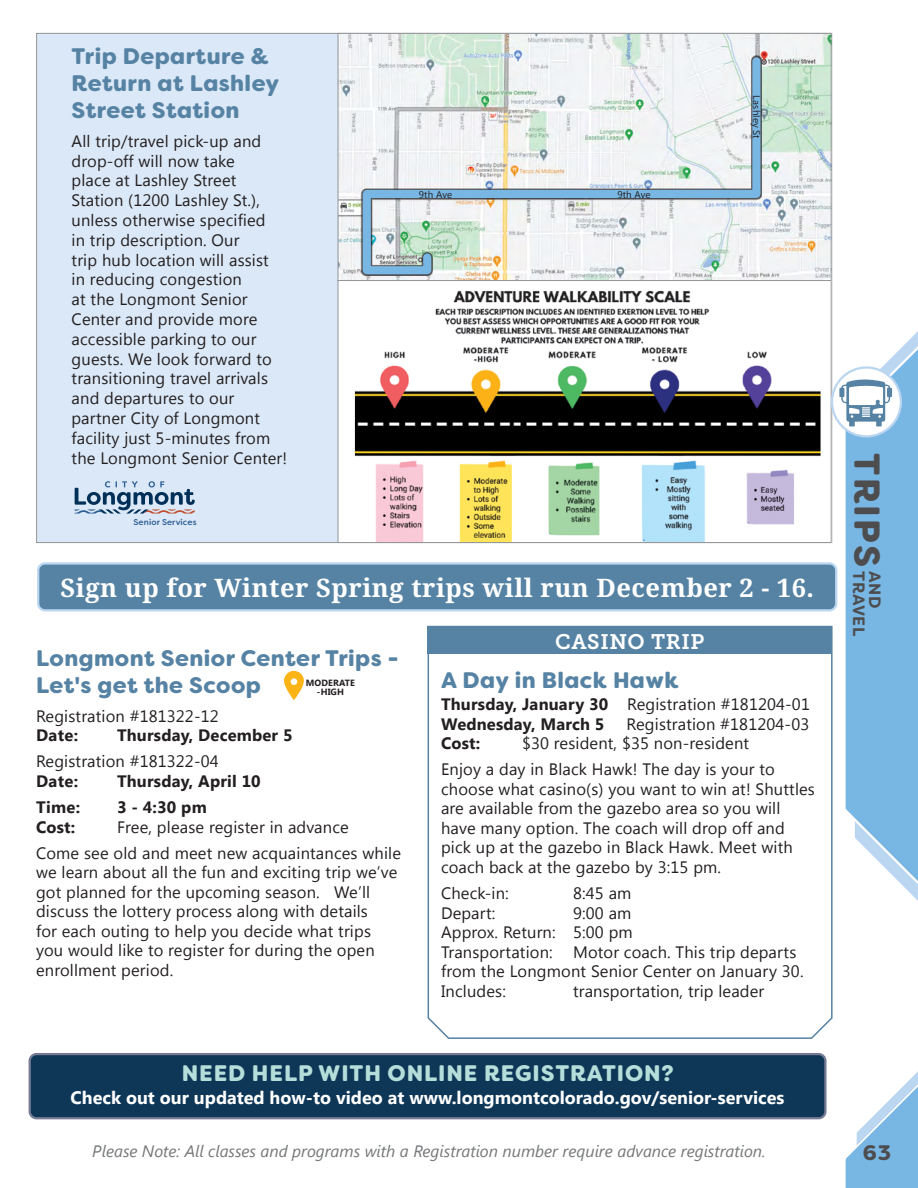
<style>
.page{position:relative;width:918px;height:1188px;background:#fff}
.page>*{position:absolute;margin:0;border:0;box-sizing:border-box;transform-origin:0 0}
.t1{font:700 25.5px "Noto Serif";letter-spacing:.02em;color:#fff}
.Class_Head{font:900 22.5px/27px "Filson Soft";letter-spacing:.02em;color:#5683a4}
.Class_Head-2{font:900 22.5px "Filson Soft";letter-spacing:.04em;color:#b5deda}
.Section_Head{font:21px "Museo Slab 700";letter-spacing:.025em;color:#fff}
.t2{font:900 21px "Filson Soft";color:#4d4d4f}
.Class_Head-3{font:700 18px "Segoe UI";color:#fff}
.t3{font:16.5px/19.8px "Segoe UI";letter-spacing:.01em;color:#231f20}
.t4{font:700 16.5px "Segoe UI";letter-spacing:.01em;color:#231f20}
.t5{font:italic 16.5px "Segoe UI";color:#757779}
.t6{font:700 16.5px "Filson Soft";letter-spacing:.03em;color:#4d4d4f}
.t7{font:9.75px "Segoe UI";letter-spacing:.01em;color:#231f20}
.t8{font:700 9px/9px "Segoe UI";letter-spacing:.01em;color:#231f20;text-align:center}
.t9{font:500 8.4px "Filson Soft";letter-spacing:.01em;color:#2e6095}
.s1{font-weight:700}
.s2{font-weight:900;font-size:36px}
</style>
<div class="page">
<svg style="left:427px;top:625px;width:406px;height:414px"></svg>
<div style="left:428px;top:627px;width:404px;height:27px;background:#5683a4"></div>
<svg style="left:284px;top:671px;width:20px;height:29px"></svg>
<div style="left:36px;top:33px;width:796px;height:510px;background:#dbe8f7;border:1px solid #939598"></div>
<img style="left:340px;top:35px;width:490px;height:244px">
<div style="left:338px;top:33px;width:494px;height:248px;border:1px solid #939598"></div>
<div style="left:338px;top:281px;width:493px;height:262px;background:#fff"></div>
<img style="left:355px;top:291px;width:466px;height:250px">
<div style="left:338px;top:280px;width:494px;height:263px;border:1px solid #939598"></div>
<svg style="left:359px;top:53px;width:406px;height:225px;background:#dde5e6"></svg>
<svg style="left:75px;top:481px;width:120px;height:33px"></svg>
<div style="left:30px;top:1054px;width:795px;height:64px;background:#0e3657;border-radius:7px"></div>
<div style="left:29px;top:1053px;width:798px;height:66px;border:2px solid #777c94;border-radius:7px"></div>
<div style="left:38px;top:563px;width:798px;height:47px;background:#5683a4;border-radius:7px"></div>
<div style="left:37px;top:562px;width:800px;height:49px;border:2px solid #bad6f0;border-radius:7px"></div>
<svg style="left:845px;top:1071px;width:73px;height:117px"></svg>
<svg style="left:832px;top:367px;width:69px;height:69px"></svg>
<svg style="left:839px;top:331px;width:79px;height:570px"></svg>
<p class="Class_Head" style="left:72px;top:42px;width:209px">Trip Departure &amp;<br>Return at Lashley<br>Street Station</p>
<p class="t3" style="left:72px;top:130px;width:217px">All trip/travel pick-up and drop-off will now take<br>place at Lashley Street<br>Station (1200 Lashley St.), unless otherwise specified<br>in trip description. Our<br>trip hub location will assist<br>in reducing congestion<br>at the Longmont Senior<br>Center and provide more accessible parking to our guests. We look forward to transitioning travel arrivals and departures to our partner City of Longmont facility just 5-minutes from the Longmont Senior Center!</p>
<p class="t9" style="left:134px;top:516px;width:65px">Senior Services</p>
<p class="t7" style="left:419px;top:187px;width:35px">9th Ave</p>
<p class="t7" style="left:617px;top:187px;width:35px">9th Ave</p>
<p class="t7" style="left:763px;top:95px;width:45px;rotate:90deg">Lashley St</p>
<p class="t1" style="left:61px;top:570px;width:755px">Sign up for Winter Spring trips will run December 2 - 16.</p>
<p class="Class_Head" style="left:36px;top:644px;width:364px">Longmont Senior Center Trips -<br>Let's get the Scoop</p>
<p class="t8" style="left:306px;top:678px;width:51px">MODERATE -HIGH</p>
<p class="t3" style="left:36px;top:705px;width:184px">Registration #181322-12</p>
<p class="t4" style="left:36px;top:724px;width:44px">Date:</p>
<p class="t4" style="left:117px;top:724px;width:177px">Thursday, December 5</p>
<p class="t3" style="left:36px;top:751px;width:184px">Registration #181322-04</p>
<p class="t4" style="left:36px;top:769px;width:44px">Date:</p>
<p class="t4" style="left:117px;top:769px;width:145px">Thursday, April 10</p>
<p class="t4" style="left:36px;top:796px;width:46px">Time:</p>
<p class="t4" style="left:117px;top:796px;width:91px">3 - 4:30 pm</p>
<p class="t4" style="left:36px;top:815px;width:41px">Cost:</p>
<p class="t3" style="left:117px;top:816px;width:233px">Free, please register in advance</p>
<p class="t3" style="left:36px;top:843px;width:366px">Come see old and meet new acquaintances while we learn about all the fun and exciting trip we’ve got planned for the upcoming season. We’ll discuss the lottery process along with details<br>for each outing to help you decide what trips you would like to register for during the open enrollment period.</p>
<p class="Section_Head" style="left:555px;top:630px;width:151px">CASINO TRIP</p>
<p class="Class_Head" style="left:441px;top:667px;width:239px">A Day in Black Hawk</p>
<p class="t3" style="left:441px;top:694px;width:370px"><span class="s1">Thursday, January 30</span> Registration #181204-01</p>
<p class="t4" style="left:441px;top:712px;width:165px">Wednesday, March 5</p>
<p class="t3" style="left:627px;top:713px;width:184px">Registration #181204-03</p>
<p class="t4" style="left:441px;top:731px;width:41px">Cost:</p>
<p class="t3" style="left:522px;top:733px;width:229px">$30 resident, $35 non-resident</p>
<p class="t3" style="left:441px;top:759px;width:375px">Enjoy a day in Black Hawk! The day is your to choose what casino(s) you want to win at! Shuttles are available from the gazebo area so you will have many option. The coach will drop off and pick up at the gazebo in Black Hawk. Meet with coach back at the gazebo by 3:15 pm.</p>
<p class="t3" style="left:441px;top:883px;width:69px">Check-in:</p>
<p class="t3" style="left:573px;top:883px;width:60px">8:45 am</p>
<p class="t3" style="left:441px;top:902px;width:56px">Depart:</p>
<p class="t3" style="left:573px;top:902px;width:60px">9:00 am</p>
<p class="t3" style="left:441px;top:922px;width:193px">Approx. Return: 5:00 pm</p>
<p class="t3" style="left:441px;top:941px;width:364px">Transportation: Motor coach. This trip departs from the Longmont Senior Center on January 30.</p>
<p class="t3" style="left:441px;top:980px;width:66px">Includes:</p>
<p class="t3" style="left:573px;top:980px;width:193px">transportation, trip leader</p>
<p class="Class_Head-2" style="left:182px;top:1059px;width:493px">NEED HELP WITH ONLINE REGISTRATION?</p>
<p class="Class_Head-3" style="left:71px;top:1084px;width:715px">Check out our updated how-to video at www.longmontcolorado.gov/senior-services</p>
<p class="t5" style="left:92px;top:1139px;width:675px">Please Note: All classes and programs with a Registration number require advance registration.</p>
<p class="t6" style="left:870px;top:453px;width:184px;rotate:90deg"><span class="s2">TRIPS</span> TRAVEL</p>
<p class="t6" style="left:885px;top:571px;width:39px;rotate:90deg">AND</p>
<p class="t2" style="left:863px;top:1140px;width:30px">63</p>
</div>
